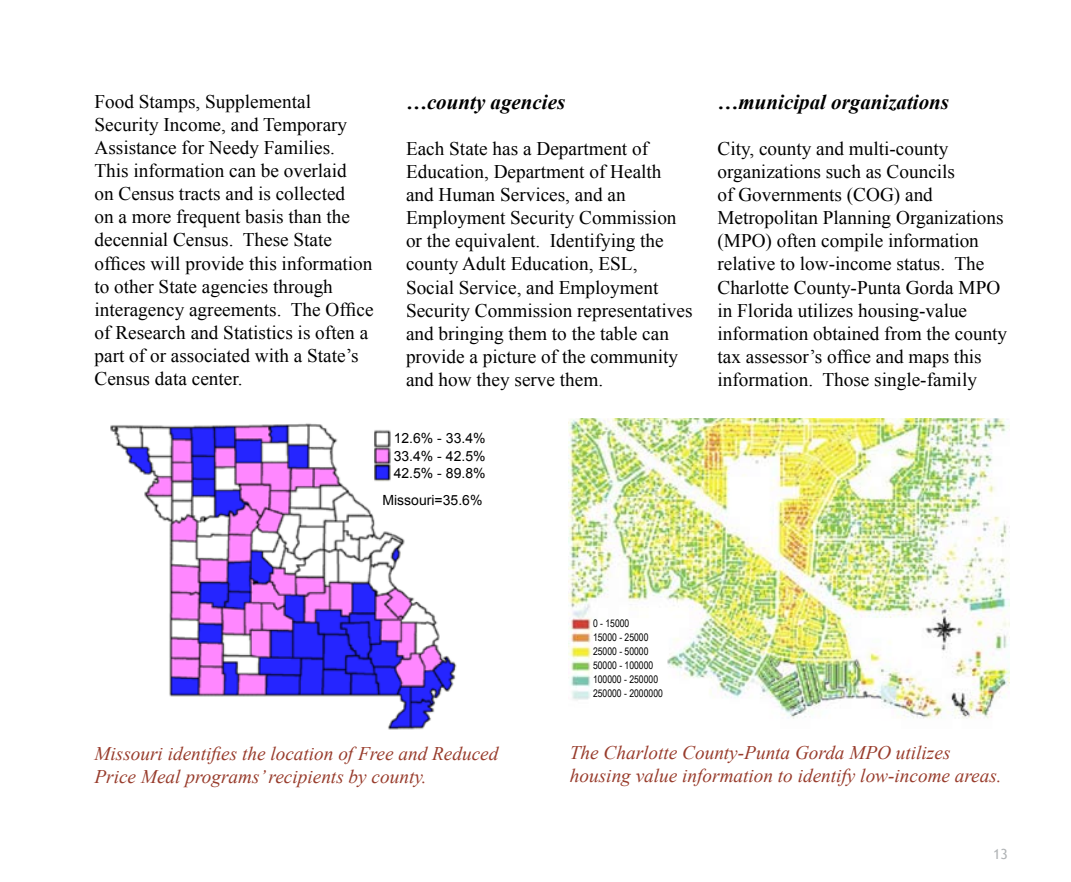
<style>
.page{position:relative;width:1071px;height:882px;background:#fff}
.page>*{position:absolute;margin:0;border:0;box-sizing:border-box;transform-origin:0 0}
.t1{font:italic 700 21px "Times New Roman";color:#000}
.Body_Text{font:19.25px/23.1px "Times New Roman";color:#000}
.t2{font:italic 19.25px/23.1px "Times New Roman";color:#983c2c}
.t3{font:14px "Arial";color:#000}
.t4{font:14px "Trebuchet MS";color:#b1b4b6}
.t5{font:10.5px "Arial Narrow";color:#000}
</style>
<div class="page">
<img style="left:569px;top:418px;width:441px;height:301px">
<img style="left:110px;top:423px;width:347px;height:307px">
<div style="left:394px;top:425px;width:122px;height:59px;background:#fff"></div>
<div style="left:375px;top:487px;width:125px;height:31px;background:#fff"></div>
<div style="left:593px;top:620px;width:74px;height:85px;background:#fff"></div>
<p class="Body_Text" style="left:94px;top:90px;width:281px">Food Stamps, Supplemental<br>Security Income, and Temporary<br>Assistance for Needy Families.<br>This information can be overlaid<br>on Census tracts and is collected<br>on a more frequent basis than the decennial Census. These State offices will provide this information to other State agencies through interagency agreements. The Office of Research and Statistics is often a part of or associated with a State’s<br>Census data center.</p>
<p class="t1" style="left:406px;top:87px;width:161px">…county agencies</p>
<p class="Body_Text" style="left:406px;top:137px;width:288px">Each State has a Department of<br>Education, Department of Health and Human Services, and an<br>Employment Security Commission or the equivalent. Identifying the county Adult Education, ESL,<br>Social Service, and Employment<br>Security Commission representatives and bringing them to the table can provide a picture of the community and how they serve them.</p>
<p class="t3" style="left:394px;top:429px;width:93px">12.6% - 33.4%</p>
<p class="t3" style="left:394px;top:447px;width:93px">33.4% - 42.5%</p>
<p class="t3" style="left:394px;top:464px;width:93px">42.5% - 89.8%</p>
<p class="t3" style="left:382px;top:491px;width:101px">Missouri=35.6%</p>
<p class="t1" style="left:718px;top:87px;width:233px">…municipal organizations</p>
<p class="Body_Text" style="left:718px;top:137px;width:291px">City, county and multi-county organizations such as Councils<br>of Governments (COG) and Metropolitan Planning Organizations (MPO) often compile information relative to low-income status. The Charlotte County-Punta Gorda MPO in Florida utilizes housing-value information obtained from the county tax assessor’s office and maps this information. Those single-family</p>
<p class="t5" style="left:593px;top:616px;width:38px">0 - 15000</p>
<p class="t5" style="left:593px;top:630px;width:57px">15000 - 25000</p>
<p class="t5" style="left:593px;top:644px;width:57px">25000 - 50000</p>
<p class="t5" style="left:593px;top:658px;width:62px">50000 - 100000</p>
<p class="t5" style="left:593px;top:672px;width:67px">100000 - 250000</p>
<p class="t5" style="left:593px;top:686px;width:71px">250000 - 2000000</p>
<p class="t2" style="left:94px;top:742px;width:405px">Missouri identifies the location of Free and Reduced<br>Price Meal programs’recipients by county.</p>
<p class="t2" style="left:570px;top:740px;width:433px">The Charlotte County-Punta Gorda MPO utilizes housing value information to identify low-income areas.</p>
<p class="t4" style="left:993px;top:846px;width:8px">13</p>
</div>
